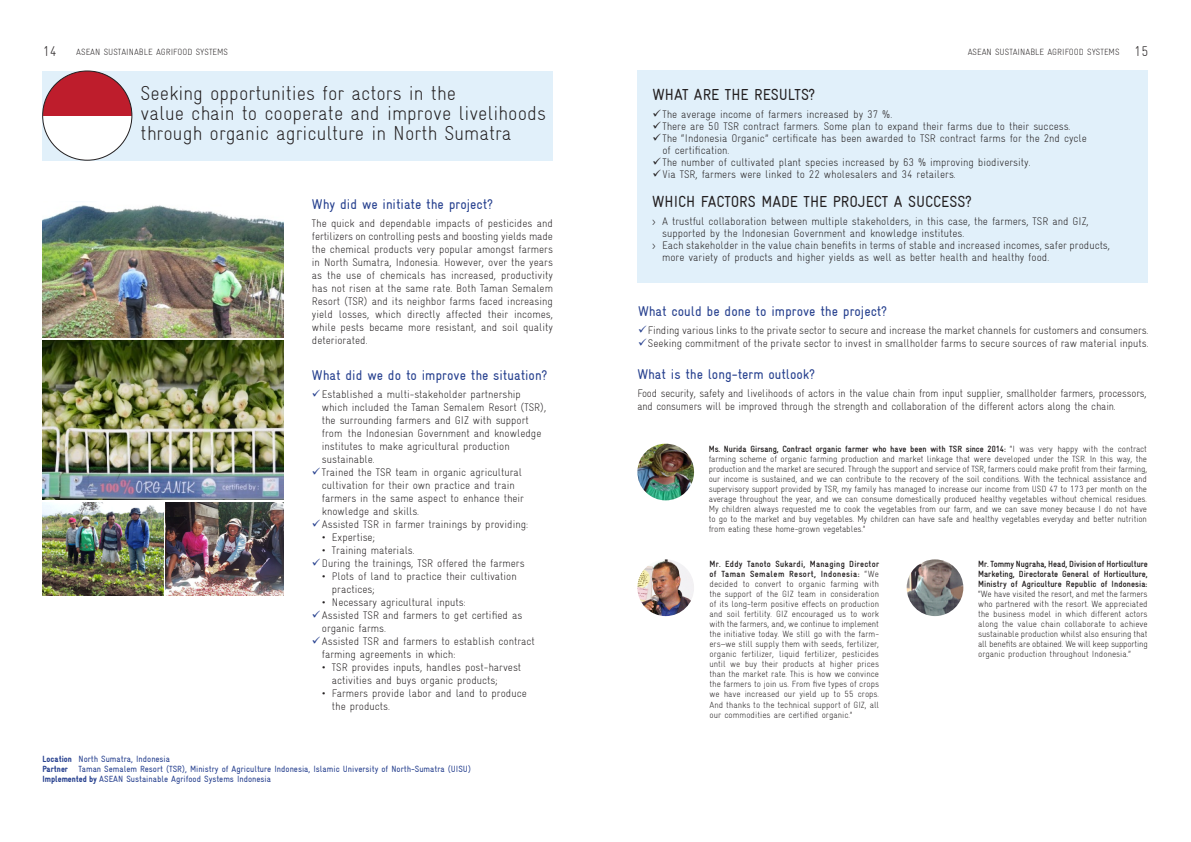
<style>
.page{position:relative;width:1191px;height:842px;background:#fff}
.page>*{position:absolute;margin:0;border:0;box-sizing:border-box;transform-origin:0 0}
.t1{font:300 condensed 20px/20px "Gravur";color:#231f20}
.t2{font:condensed 16px "Gravur";color:#231f20}
.t3{font:condensed 14px "Gravur";color:#253f8e}
.t4{font:300 condensed 14px "Gravur";color:#231f20}
.t5{font:300 condensed 11px/13px "Gravur";color:#231f20}
.t6{font:300 condensed 9px/10px "Gravur";color:#231f20;text-align:justify}
.t7{font:condensed 9px "Gravur";color:#253f8e}
.s1{font-size:14px}
.s2{color:#253f8e}
.s3{font-weight:700}
.s4{font-weight:900}
</style>
<div class="page">
<div style="left:43px;top:71px;width:510px;height:89px;background:#e1f0fa"></div>
<img style="left:43px;top:205px;width:240px;height:132px">
<img style="left:43px;top:340px;width:240px;height:159px">
<img style="left:43px;top:502px;width:120px;height:93px">
<img style="left:166px;top:502px;width:117px;height:93px">
<img style="left:637px;top:444px;width:57px;height:56px;border-radius:28px">
<img style="left:637px;top:559px;width:57px;height:57px;border-radius:28px">
<div style="left:637px;top:71px;width:510px;height:212px;background:#e1f0fa"></div>
<img style="left:906px;top:559px;width:57px;height:57px;border-radius:28px">
<svg style="left:43px;top:116px;width:89px;height:44px;fill:#fff"></svg>
<svg style="left:43px;top:71px;width:89px;height:45px;fill:#be1d2c"></svg>
<p class="t4" style="left:43px;top:43px;width:16px">14</p>
<p class="t6" style="left:76px;top:47px;width:153px">ASEAN SUSTAINABLE AGRIFOOD SYSTEMS</p>
<p class="t6" style="left:967px;top:47px;width:182px">ASEAN SUSTAINABLE AGRIFOOD SYSTEMS <span class="s1">15</span></p>
<p class="t1" style="left:141px;top:83px;width:317px">Seeking opportunities for actors in the</p>
<p class="t1" style="left:141px;top:103px;width:407px">value chain to cooperate and improve livelihoods through organic agriculture in North Sumatra</p>
<p class="t2" style="left:652px;top:86px;width:164px">WHAT ARE THE RESULTS?</p>
<p class="t5" style="left:652px;top:108px;width:241px">✓The average income of farmers increased by 37 %.</p>
<p class="t5" style="left:652px;top:120px;width:419px">✓There are 50 TSR contract farmers. Some plan to expand their farms due to their success.</p>
<p class="t5" style="left:662px;top:133px;width:426px;line-height:12px;text-indent:-10px">✓The “Indonesia Organic” certificate has been awarded to TSR contract farms for the 2nd cycle of certification.</p>
<p class="t5" style="left:652px;top:156px;width:379px">✓The number of cultivated plant species increased by 63 % improving biodiversity.</p>
<p class="t5" style="left:652px;top:168px;width:305px">✓Via TSR, farmers were linked to 22 wholesalers and 34 retailers.</p>
<p class="t2" style="left:652px;top:193px;width:321px">WHICH FACTORS MADE THE PROJECT A SUCCESS?</p>
<p class="t5" style="left:662px;top:215px;width:428px;line-height:12px;text-indent:-10px">&gt; A trustful collaboration between multiple stakeholders, in this case, the farmers, TSR and GIZ, supported by the Indonesian Government and knowledge institutes.</p>
<p class="t5" style="left:662px;top:239px;width:449px;line-height:12px;text-indent:-10px">&gt; Each stakeholder in the value chain benefits in terms of stable and increased incomes, safer products, more variety of products and higher yields as well as better health and healthy food.</p>
<p class="t3" style="left:312px;top:196px;width:182px">Why did we initiate the project?</p>
<p class="t5" style="left:312px;top:216px;width:242px;text-align:justify">The quick and dependable impacts of pesticides and fertilizers on controlling pests and boosting yields made the chemical products very popular amongst farmers in North Sumatra, Indonesia. However, over the years as the use of chemicals has increased, productivity has not risen at the same rate. Both Taman Semalem Resort (TSR) and its neighbor farms faced increasing yield losses, which directly affected their incomes, while pests became more resistant, and soil quality deteriorated.</p>
<p class="t3" style="left:312px;top:367px;width:237px">What did we do to improve the situation?</p>
<p class="t5" style="left:312px;top:387px;width:210px"><span class="s2">✓</span>Established a multi-stakeholder partnership</p>
<p class="t5" style="left:322px;top:400px;width:226px">which included the Taman Semalem Resort (TSR), the surrounding farmers and GIZ with support</p>
<p class="t5" style="left:322px;top:426px;width:221px">from the Indonesian Government and knowledge institutes to make agricultural production sustainable.</p>
<p class="t5" style="left:322px;top:465px;width:204px;text-indent:-10px"><span class="s2">✓</span>Trained the TSR team in organic agricultural cultivation for their own practice and train farmers in the same aspect to enhance their knowledge and skills.</p>
<p class="t5" style="left:312px;top:517px;width:218px"><span class="s2">✓</span>Assisted TSR in farmer trainings by providing:</p>
<p class="t5" style="left:322px;top:530px;width:54px">• Expertise;</p>
<p class="t5" style="left:322px;top:543px;width:94px">• Training materials.</p>
<p class="t5" style="left:312px;top:556px;width:214px"><span class="s2">✓</span>During the trainings, TSR offered the farmers</p>
<p class="t5" style="left:332px;top:569px;width:186px;text-indent:-10px">• Plots of land to practice their cultivation practices;</p>
<p class="t5" style="left:322px;top:595px;width:145px">• Necessary agricultural inputs:</p>
<p class="t5" style="left:312px;top:608px;width:212px"><span class="s2">✓</span>Assisted TSR and farmers to get certified as</p>
<p class="t5" style="left:322px;top:621px;width:66px">organic farms.</p>
<p class="t5" style="left:322px;top:634px;width:214px;text-indent:-10px"><span class="s2">✓</span>Assisted TSR and farmers to establish contract farming agreements in which:</p>
<p class="t5" style="left:322px;top:660px;width:201px">• TSR provides inputs, handles post-harvest</p>
<p class="t5" style="left:332px;top:673px;width:167px">activities and buys organic products;</p>
<p class="t5" style="left:322px;top:686px;width:206px">• Farmers provide labor and land to produce</p>
<p class="t5" style="left:332px;top:699px;width:60px">the products.</p>
<p class="t3" style="left:638px;top:303px;width:250px">What could be done to improve the project?</p>
<p class="t5" style="left:638px;top:323px;width:512px"><span class="s2">✓</span>Finding various links to the private sector to secure and increase the market channels for customers and consumers.</p>
<p class="t5" style="left:638px;top:336px;width:512px"><span class="s2">✓</span>Seeking commitment of the private sector to invest in smallholder farms to secure sources of raw material inputs.</p>
<p class="t3" style="left:637px;top:366px;width:179px">What is the long-term outlook?</p>
<p class="t5" style="left:637px;top:386px;width:511px">Food security, safety and livelihoods of actors in the value chain from input supplier, smallholder farmers, processors, and consumers will be improved through the strength and collaboration of the different actors along the chain.</p>
<p class="t6" style="left:708px;top:444px;width:440px"><span class="s3">Ms. Nurida Girsang, Contract organic farmer who have been with TSR since 2014:</span> “I was very happy with the contract farming scheme of organic farming production and market linkage that were developed under the TSR. In this way, the production and the market are secured. Through the support and service of TSR, farmers could make profit from their farming, our income is sustained, and we can contribute to the recovery of the soil conditions. With the technical assistance and supervisory support provided by TSR, my family has managed to increase our income from USD 47 to 173 per month on the average throughout the year, and we can consume domestically produced healthy vegetables without chemical residues.<br>My children always requested me to cook the vegetables from our farm, and we can save money because I do not have to go to the market and buy vegetables. My children can have safe and healthy vegetables everyday and better nutrition from eating these home-grown vegetables.”</p>
<p class="t6" style="left:709px;top:559px;width:171px"><span class="s3">Mr. Eddy Tanoto Sukardi, Managing Director of Taman Semalem Resort, Indonesia:</span> “We decided to convert to organic farming with the support of the GIZ team in consideration of its long-term positive effects on production and soil fertility. GIZ encouraged us to work with the farmers, and, we continue to implement the initiative today. We still go with the farm&shy;ers—we still supply them with seeds, fertilizer, organic fertilizer, liquid fertilizer, pesticides until we buy their products at higher prices than the market rate. This is how we convince the farmers to join us. From five types of crops we have increased our yield up to 55 crops.<br>And thanks to the technical support of GIZ, all our commodities are certified organic.”</p>
<p class="t6" style="left:978px;top:559px;width:171px"><span class="s3">Mr. Tommy Nugraha, Head, Division of Horticulture Marketing, Directorate General of Horticulture, Ministry of Agriculture Republic of Indonesia: </span>“We have visited the resort, and met the farmers who partnered with the resort. We appreciated the business model in which different actors along the value chain collaborate to achieve sustainable production whilst also ensuring that all benefits are obtained. We will keep supporting organic production throughout Indonesia.”</p>
<p class="t7" style="left:43px;top:754px;width:129px"><span class="s4">Location</span> North Sumatra, Indonesia</p>
<p class="t7" style="left:43px;top:764px;width:430px"><span class="s4">Partner</span> Taman Semalem Resort (TSR), Ministry of Agriculture Indonesia, Islamic University of North-Sumatra (UISU)</p>
<p class="t7" style="left:43px;top:774px;width:230px"><span class="s4">Implemented by</span> ASEAN Sustainable Agrifood Systems Indonesia</p>
</div>
